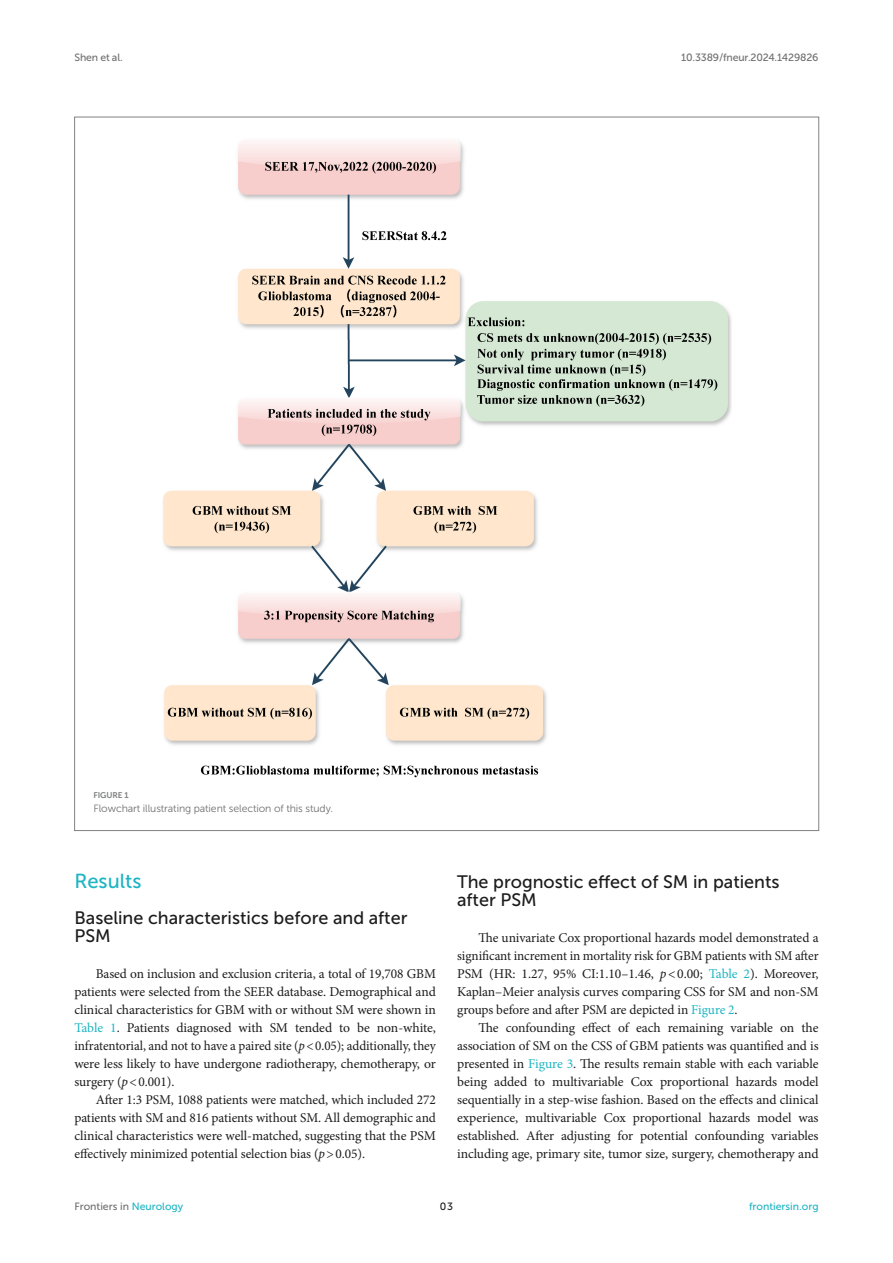
<style>
.page{position:relative;width:893px;height:1263px;background:#fff}
.page>*{position:absolute;margin:0;border:0;box-sizing:border-box;transform-origin:0 0}
.HEAD_1{font:20.25px "Museo Sans 500";color:#1db5c3}
.HEAD_2{font:18px/18px "Museo Sans 500";color:#1b1c1b}
.HEAD_2_after_HEAD_1{font:18px/18px "Museo Sans 500";color:#1b1c1b}
.TEXT{font:13.5px/18px "Minion Pro";letter-spacing:-.005em;color:#1b1c1b;text-align:justify}
.TEXT_FLUSH{font:13.5px/18px "Minion Pro";letter-spacing:-.01em;color:#1b1c1b;text-align:justify}
.t1{font:10.5px "Museo Sans 500";letter-spacing:-.015em;color:#706f70}
.FIG_LEG{font:10.5px "Museo Sans 300";letter-spacing:-.01em;color:#706f70}
.t2{font:10.5px "Museo Sans 500";color:#1db5c3}
.t3{font:10.5px "Museo Sans 500";color:#1b1c1b}
.FIG_HD{font:8.25px "Museo Sans 700";letter-spacing:-.01em;color:#7e7f7f}
.s1{color:#1db5c3}
.s2{font-style:italic}
</style>
<div class="page">
<img style="left:163px;top:141px;width:569px;height:637px">
<p class="t1" style="left:74px;top:51px;width:50px">Shen et al.</p>
<p class="t1" style="left:681px;top:51px;width:139px">10.3389/fneur.2024.1429826</p>
<p class="FIG_HD" style="left:94px;top:791px;width:37px">FIGURE 1</p>
<p class="FIG_LEG" style="left:94px;top:802px;width:241px">Flowchart illustrating patient selection of this study.</p>
<p class="HEAD_1" style="left:74px;top:870px;width:69px">Results</p>
<p class="HEAD_2_after_HEAD_1" style="left:74px;top:909px;width:335px">Baseline characteristics before and after<br>PSM</p>
<p class="TEXT_FLUSH" style="left:74px;top:965px;width:363px;text-indent:21px">Based on inclusion and exclusion criteria, a total of 19,708 GBM patients were selected from the SEER database. Demographical and clinical characteristics for GBM with or without SM were shown in <span class="s1">Table 1</span>. Patients diagnosed with SM tended to be non-white, infratentorial, and not to have a paired site (<span class="s2">p</span>&lt;0.05); additionally, they were less likely to have undergone radiotherapy, chemotherapy, or surgery (<span class="s2">p</span>&lt;0.001).</p>
<p class="TEXT" style="left:74px;top:1091px;width:363px;text-indent:21px">After 1:3 PSM, 1088 patients were matched, which included 272 patients with SM and 816 patients without SM. All demographic and clinical characteristics were well-matched, suggesting that the PSM effectively minimized potential selection bias (<span class="s2">p</span>&gt;0.05).</p>
<p class="HEAD_2" style="left:457px;top:873px;width:324px">The prognostic effect of SM in patients after PSM</p>
<p class="TEXT_FLUSH" style="left:457px;top:929px;width:363px;text-indent:21px">The univariate Cox proportional hazards model demonstrated a significant increment in mortality risk for GBM patients with SM after PSM (HR: 1.27, 95% CI:1.10–1.46, <span class="s2">p</span>&lt;0.00; <span class="s1">Table 2</span>). Moreover, Kaplan–Meier analysis curves comparing CSS for SM and non-SM groups before and after PSM are depicted in <span class="s1">Figure 2</span>.</p>
<p class="TEXT" style="left:457px;top:1019px;width:363px;text-indent:21px">The confounding effect of each remaining variable on the association of SM on the CSS of GBM patients was quantified and is presented in <span class="s1">Figure 3</span>. The results remain stable with each variable being added to multivariable Cox proportional hazards model sequentially in a step-wise fashion. Based on the effects and clinical experience, multivariable Cox proportional hazards model was established. After adjusting for potential confounding variables including age, primary site, tumor size, surgery, chemotherapy and</p>
<p class="t1" style="left:74px;top:1200px;width:110px">Frontiers in <span class="s1">Neurology</span></p>
<p class="t3" style="left:440px;top:1200px;width:15px">03</p>
<p class="t2" style="left:749px;top:1200px;width:71px">frontiersin.org</p>
</div>
